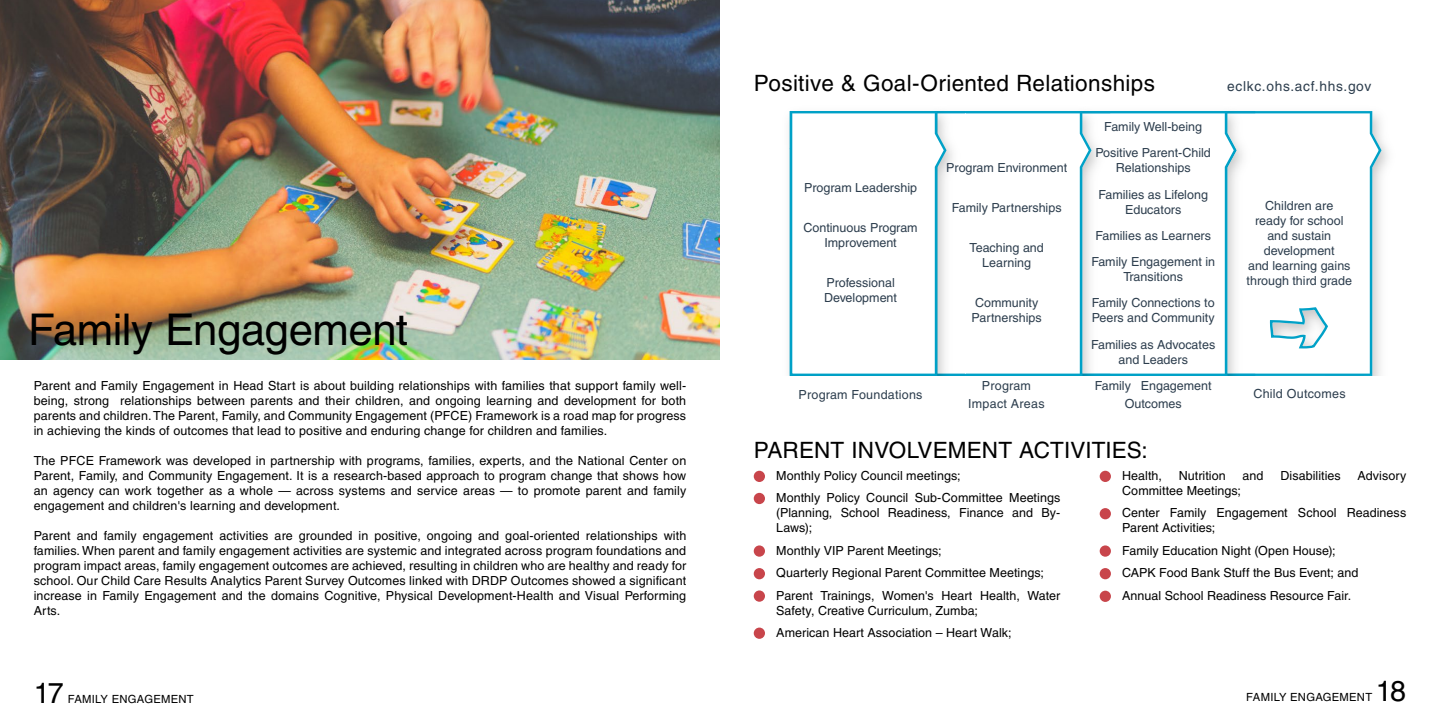
<style>
.page{position:relative;width:1440px;height:720px;background:#fff}
.page>*{position:absolute;margin:0;border:0;box-sizing:border-box;transform-origin:0 0}
.t1{font:43.75px "Helvetica";letter-spacing:-.01em;color:#000}
.t2{font:28.75px "Helvetica";color:#000}
.t3{font:22.5px "Helvetica";letter-spacing:.01em;color:#000}
.t4{font:13.75px "Helvetica";letter-spacing:.05em;color:#2c3d4d}
.t5{font:12.5px/15px "Helvetica";letter-spacing:.005em;color:#000}
.t6{font:12.5px/15px "Helvetica";color:#2c3d4d;text-align:center}
.t7{font:12.5px/17.5px "Helvetica";letter-spacing:.02em;color:#2c3d4d;text-align:center}
.t8{font:11.25px "Helvetica";letter-spacing:.025em;color:#000}
</style>
<div class="page">
<img style="left:0;top:0;width:720px;height:360px">
<img style="left:789px;top:111px;width:1px;height:34px">
<img style="left:789px;top:145px;width:1px;height:231px">
<svg style="left:947px;top:112px;width:433px;height:263px"></svg>
<svg style="left:790px;top:111px;width:157px;height:265px"></svg>
<div style="left:754px;top:471px;width:11px;height:11px;background:#c8454b;border-radius:50%"></div>
<div style="left:1100px;top:471px;width:11px;height:11px;background:#c8454b;border-radius:50%"></div>
<div style="left:1100px;top:508px;width:11px;height:11px;background:#c8454b;border-radius:50%"></div>
<div style="left:1100px;top:545px;width:11px;height:12px;background:#c8454b;border-radius:50%"></div>
<div style="left:1100px;top:568px;width:11px;height:11px;background:#c8454b;border-radius:50%"></div>
<div style="left:1100px;top:591px;width:11px;height:11px;background:#c8454b;border-radius:50%"></div>
<div style="left:754px;top:493px;width:11px;height:11px;background:#c8454b;border-radius:50%"></div>
<div style="left:754px;top:545px;width:11px;height:12px;background:#c8454b;border-radius:50%"></div>
<div style="left:754px;top:568px;width:11px;height:11px;background:#c8454b;border-radius:50%"></div>
<div style="left:754px;top:590px;width:11px;height:12px;background:#c8454b;border-radius:50%"></div>
<div style="left:754px;top:628px;width:11px;height:11px;background:#c8454b;border-radius:50%"></div>
<h1 class="t1" style="left:28px;top:305px;width:382px">Family Engagement</h1>
<p class="t5" style="left:34px;top:378px;width:654px;text-align:justify">Parent and Family Engagement in Head Start is about building relationships with families that support family well&shy;being, strong relationships between parents and their children, and ongoing learning and development for both parents and children. The Parent, Family, and Community Engagement (PFCE) Framework is a road map for progress in achieving the kinds of outcomes that lead to positive and enduring change for children and families.</p>
<p class="t5" style="left:34px;top:453px;width:654px;text-align:justify">The PFCE Framework was developed in partnership with programs, families, experts, and the National Center on Parent, Family, and Community Engagement. It is a research-based approach to program change that shows how an agency can work together as a whole — across systems and service areas — to promote parent and family engagement and children's learning and development.</p>
<p class="t5" style="left:34px;top:528px;width:654px;text-align:justify">Parent and family engagement activities are grounded in positive, ongoing and goal-oriented relationships with families. When parent and family engagement activities are systemic and integrated across program foundations and program impact areas, family engagement outcomes are achieved, resulting in children who are healthy and ready for school. Our Child Care Results Analytics Parent Survey Outcomes linked with DRDP Outcomes showed a significant increase in Family Engagement and the domains Cognitive, Physical Development-Health and Visual Performing Arts.</p>
<h3 class="t3" style="left:754px;top:70px;width:403px">Positive &amp; Goal-Oriented Relationships</h3>
<p class="t4" style="left:1227px;top:78px;width:146px">eclkc.ohs.acf.hhs.gov</p>
<p class="t6" style="left:804px;top:181px;width:114px">Program Leadership</p>
<p class="t6" style="left:803px;top:221px;width:116px">Continuous Program<br>Improvement</p>
<p class="t6" style="left:824px;top:276px;width:74px;text-align:left">Professional<br>Development</p>
<p class="t6" style="left:946px;top:161px;width:123px">Program Environment</p>
<p class="t6" style="left:952px;top:201px;width:111px">Family Partnerships</p>
<p class="t6" style="left:970px;top:241px;width:76px">Teaching and<br>Learning</p>
<p class="t6" style="left:972px;top:296px;width:72px;text-align:left">Community<br>Partnerships</p>
<p class="t6" style="left:1096px;top:114px;width:117px;line-height:26.2px">Family Well-being<br>Positive Parent-Child</p>
<p class="t6" style="left:1099px;top:155px;width:111px;line-height:26.2px">Relationships<br>Families as Lifelong</p>
<p class="t6" style="left:1091px;top:196px;width:125px;line-height:26.2px">Educators<br>Families as Learners<br>Family Engagement in</p>
<p class="t6" style="left:1092px;top:264px;width:125px;line-height:26.2px">Transitions<br>Family Connections to</p>
<p class="t6" style="left:1091px;top:305px;width:126px;line-height:26.2px;text-align:left">Peers and Community<br>Families as Advocates</p>
<p class="t6" style="left:1118px;top:352px;width:71px">and Leaders</p>
<p class="t6" style="left:1247px;top:198px;width:107px">Children are<br>ready for school and sustain development<br>and learning gains through third grade</p>
<p class="t7" style="left:798px;top:386px;width:126px">Program Foundations</p>
<p class="t7" style="left:968px;top:377px;width:78px">Program<br>Impact Areas</p>
<p class="t6" style="left:1095px;top:377px;width:118px;line-height:17.5px">Family Engagement<br>Outcomes</p>
<p class="t7" style="left:1253px;top:385px;width:94px">Child Outcomes</p>
<h3 class="t3" style="left:754px;top:437px;width:395px">PARENT INVOLVEMENT ACTIVITIES:</h3>
<p class="t5" style="left:776px;top:464px;width:286px;line-height:22.5px">Monthly Policy Council meetings;<br>Monthly Policy Council Sub-Committee Meetings</p>
<p class="t5" style="left:776px;top:506px;width:286px">(Planning, School Readiness, Finance and By-<br>Laws);</p>
<p class="t5" style="left:776px;top:539px;width:286px;line-height:22.5px">Monthly VIP Parent Meetings;<br>Quarterly Regional Parent Committee Meetings;<br>Parent Trainings, Women's Heart Health, Water</p>
<p class="t5" style="left:776px;top:599px;width:237px;line-height:22.5px">Safety, Creative Curriculum, Zumba;<br>American Heart Association – Heart Walk;</p>
<p class="t5" style="left:1122px;top:468px;width:41px">Health,</p>
<p class="t5" style="left:1179px;top:468px;width:49px">Nutrition</p>
<p class="t5" style="left:1243px;top:468px;width:22px">and</p>
<p class="t5" style="left:1280px;top:468px;width:62px">Disabilities</p>
<p class="t5" style="left:1358px;top:468px;width:50px">Advisory</p>
<p class="t5" style="left:1122px;top:479px;width:286px;line-height:22.5px">Committee Meetings;<br>Center Family Engagement School Readiness</p>
<p class="t5" style="left:1122px;top:517px;width:238px;line-height:22.5px">Parent Activities;<br>Family Education Night (Open House); CAPK Food Bank Stuff the Bus Event; and Annual School Readiness Resource Fair.</p>
<h2 class="t2" style="left:34px;top:676px;width:32px">17</h2>
<p class="t8" style="left:68px;top:692px;width:127px">FAMILY ENGAGEMENT</p>
<p class="t8" style="left:1246px;top:691px;width:127px">FAMILY ENGAGEMENT</p>
<h2 class="t2" style="left:1376px;top:675px;width:32px">18</h2>
</div>
